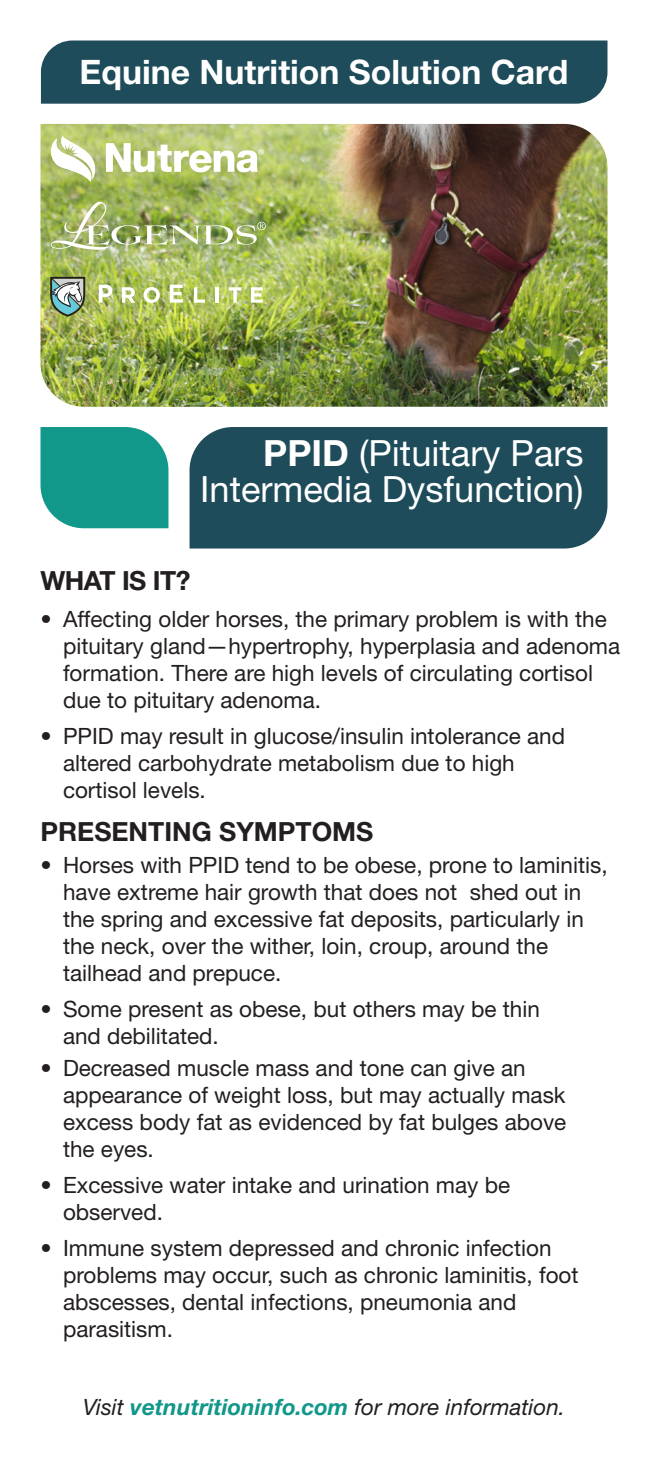
<style>
.page{position:relative;width:648px;height:1458px;background:#fff}
.page>*{position:absolute;margin:0;border:0;box-sizing:border-box;transform-origin:0 0}
.t1{font:36.23px/36.2px "Helvetica Neue";color:#fff;text-align:right}
.t2{font:700 33.75px "Helvetica Neue";color:#fff}
.SUBHEAD{font:700 26.55px "Helvetica Neue";color:#231f20}
.BULLETS{font:22.5px/27px "Helvetica Neue";color:#231f20}
.BULLETS-2{font:italic 22.5px "Helvetica Neue";color:#231f20}
.s1{font-weight:700}
.s2{font-weight:700;color:#12978b}
</style>
<div class="page">
<div style="left:41px;top:40px;width:567px;height:64px;background:#1e4c5a"></div>
<svg style="left:40px;top:427px;width:128px;height:101px;background:#219d92"></svg>
<div style="left:190px;top:427px;width:418px;height:122px;background:#1e4c5a"></div>
<img style="left:40px;top:124px;width:568px;height:283px">
<img style="left:51px;top:202px;width:215px;height:48px">
<svg style="left:51px;top:136px;width:213px;height:46px"></svg>
<svg style="left:99px;top:285px;width:13px;height:18px"></svg>
<svg style="left:122px;top:287px;width:13px;height:16px"></svg>
<svg style="left:143px;top:287px;width:17px;height:16px"></svg>
<svg style="left:170px;top:285px;width:13px;height:18px"></svg>
<svg style="left:194px;top:287px;width:11px;height:16px"></svg>
<hr style="left:215px;top:287px;width:4px;height:16px;background:#fff">
<svg style="left:229px;top:287px;width:12px;height:16px"></svg>
<svg style="left:251px;top:287px;width:15px;height:16px"></svg>
<svg style="left:50px;top:277px;width:35px;height:40px"></svg>
<p class="t2" style="left:80px;top:51px;width:490px">Equine Nutrition Solution Card</p>
<p class="t1" style="left:200px;top:434px;width:385px"><span class="s1">PPID</span> (Pituitary Pars<br>Intermedia Dysfunction)</p>
<p class="SUBHEAD" style="left:40px;top:564px;width:151px">WHAT IS IT?</p>
<p class="BULLETS" style="left:40px;top:605px;width:568px">• Affecting older horses, the primary problem is with the</p>
<p class="BULLETS" style="left:63px;top:632px;width:559px">pituitary gland—hypertrophy, hyperplasia and adenoma</p>
<p class="BULLETS" style="left:63px;top:659px;width:532px">formation. There are high levels of circulating cortisol</p>
<p class="BULLETS" style="left:63px;top:686px;width:260px">due to pituitary adenoma.</p>
<p class="BULLETS" style="left:63px;top:722px;width:504px;text-indent:-22px">• PPID may result in glucose/insulin intolerance and altered carbohydrate metabolism due to high</p>
<p class="BULLETS" style="left:63px;top:776px;width:144px">cortisol levels.</p>
<p class="SUBHEAD" style="left:40px;top:815px;width:334px">PRESENTING SYMPTOMS</p>
<p class="BULLETS" style="left:63px;top:851px;width:546px;text-indent:-22px">• Horses with PPID tend to be obese, prone to laminitis, have extreme hair growth that does not shed out in the spring and excessive fat deposits, particularly in the neck, over the wither, loin, croup, around the tailhead and prepuce.</p>
<p class="BULLETS" style="left:40px;top:995px;width:501px">• Some present as obese, but others may be thin</p>
<p class="BULLETS" style="left:63px;top:1022px;width:157px">and debilitated.</p>
<p class="BULLETS" style="left:63px;top:1054px;width:505px;text-indent:-22px">• Decreased muscle mass and tone can give an appearance of weight loss, but may actually mask excess body fat as evidenced by fat bulges above the eyes.</p>
<p class="BULLETS" style="left:63px;top:1171px;width:449px;text-indent:-22px">• Excessive water intake and urination may be observed.</p>
<p class="BULLETS" style="left:40px;top:1235px;width:513px">• Immune system depressed and chronic infection</p>
<p class="BULLETS" style="left:63px;top:1262px;width:517px">problems may occur, such as chronic laminitis, foot</p>
<p class="BULLETS" style="left:63px;top:1289px;width:455px">abscesses, dental infections, pneumonia and parasitism.</p>
<p class="BULLETS-2" style="left:83px;top:1393px;width:484px">Visit <span class="s2">vetnutritioninfo.com</span> for more information.</p>
</div>
